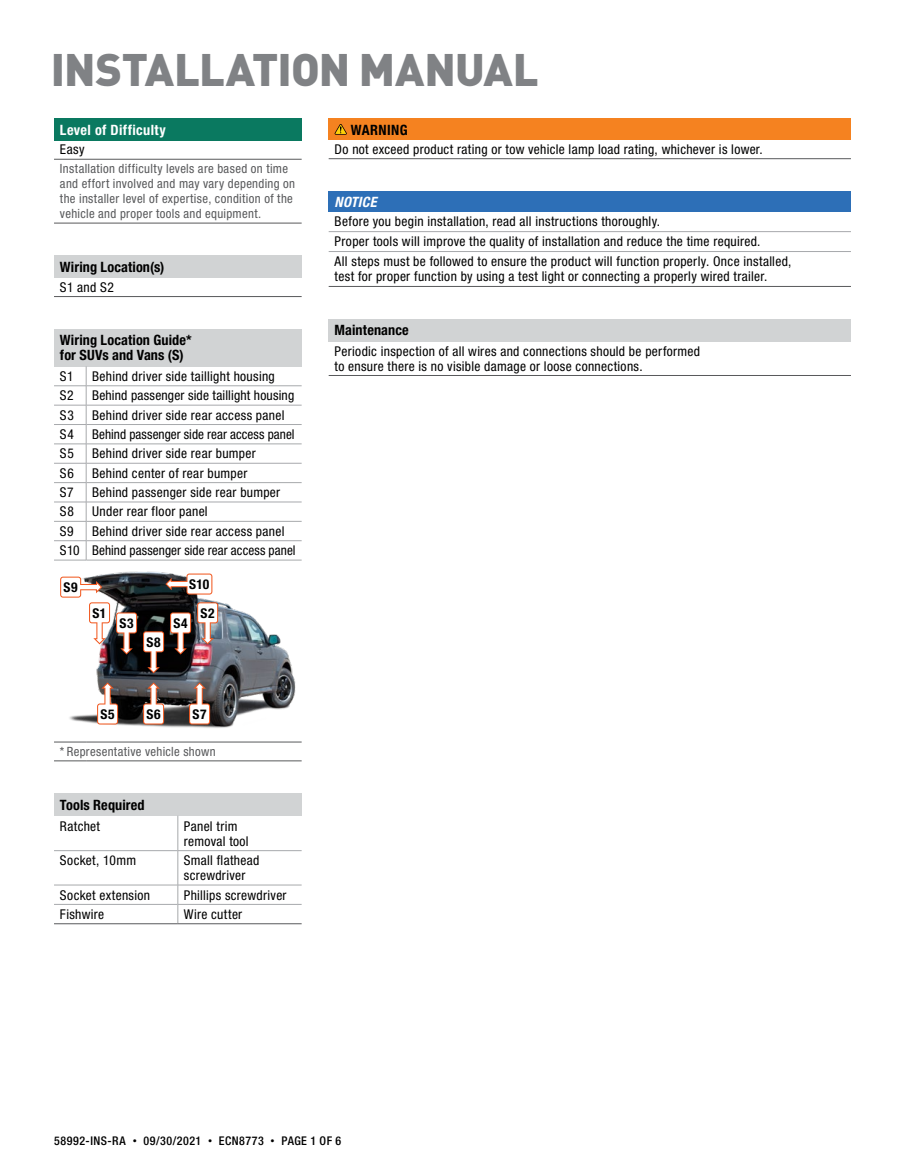
<style>
.page{position:relative;width:905px;height:1175px;background:#fff}
.page>*{position:absolute;margin:0;border:0;box-sizing:border-box;transform-origin:0 0}
.t1{font:900 45px "DINOT";letter-spacing:-.02em;color:#808285}
.t2{font:700 condensed 14.25px/15px "Helvetica Neue LT Std";letter-spacing:.01em;color:#000}
.t3{font:700 condensed 14.25px "Helvetica Neue LT Std";letter-spacing:.03em;color:#fff}
.t4{font:italic 700 condensed 14.25px "Helvetica Neue LT Std";letter-spacing:.025em;color:#fff}
.t5{font:condensed 13.5px/15px "Helvetica Neue LT Std";letter-spacing:.025em;color:#000}
.t6{font:condensed 13.5px "Helvetica Neue LT Std";letter-spacing:.005em;color:#000}
.t7{font:700 condensed 13.5px "Helvetica Neue LT Std";letter-spacing:.04em;color:#000}
.t8{font:condensed 12.75px/15px "Helvetica Neue LT Std";letter-spacing:.025em;color:#58595b}
.t9{font:500 condensed 12px "Helvetica Neue LT Std";letter-spacing:.045em;color:#000}
.s1{font-family:"DINOT";font-weight:400;font-stretch:normal;font-size:9px}
</style>
<div class="page">
<div style="left:54px;top:329px;width:248px;height:37px;background:#d1d3d4"></div>
<hr style="left:54px;top:385px;width:32px;height:1px;background:#a7a9ac">
<hr style="left:86px;top:385px;width:216px;height:1px;background:#a7a9ac">
<hr style="left:54px;top:405px;width:32px;height:1px;background:#a7a9ac">
<hr style="left:86px;top:405px;width:216px;height:1px;background:#a7a9ac">
<hr style="left:54px;top:424px;width:32px;height:1px;background:#a7a9ac">
<hr style="left:86px;top:424px;width:216px;height:1px;background:#a7a9ac">
<hr style="left:54px;top:443px;width:32px;height:1px;background:#a7a9ac">
<hr style="left:86px;top:443px;width:216px;height:1px;background:#a7a9ac">
<hr style="left:54px;top:463px;width:32px;height:1px;background:#a7a9ac">
<hr style="left:86px;top:463px;width:216px;height:1px;background:#a7a9ac">
<hr style="left:54px;top:482px;width:32px;height:1px;background:#a7a9ac">
<hr style="left:86px;top:482px;width:216px;height:1px;background:#a7a9ac">
<hr style="left:54px;top:502px;width:32px;height:1px;background:#a7a9ac">
<hr style="left:86px;top:502px;width:216px;height:1px;background:#a7a9ac">
<hr style="left:54px;top:521px;width:32px;height:1px;background:#a7a9ac">
<hr style="left:86px;top:521px;width:216px;height:1px;background:#a7a9ac">
<hr style="left:54px;top:540px;width:32px;height:1px;background:#a7a9ac">
<hr style="left:86px;top:540px;width:216px;height:1px;background:#a7a9ac">
<svg style="left:86px;top:366px;width:1px;height:194px"></svg>
<hr style="left:54px;top:560px;width:32px;height:1px;background:#a7a9ac">
<hr style="left:86px;top:560px;width:216px;height:1px;background:#a7a9ac">
<hr style="left:54px;top:741px;width:32px;height:1px;background:#58595b">
<hr style="left:86px;top:741px;width:216px;height:1px;background:#58595b">
<hr style="left:54px;top:760px;width:32px;height:1px;background:#58595b">
<hr style="left:86px;top:760px;width:216px;height:1px;background:#58595b">
<img style="left:69px;top:571px;width:226px;height:157px">
<svg style="left:165px;top:573px;width:47px;height:21px"></svg>
<svg style="left:97px;top:682px;width:21px;height:42px"></svg>
<svg style="left:143px;top:682px;width:21px;height:42px"></svg>
<svg style="left:189px;top:682px;width:21px;height:42px"></svg>
<svg style="left:60px;top:576px;width:50px;height:68px"></svg>
<svg style="left:116px;top:612px;width:21px;height:42px"></svg>
<svg style="left:143px;top:631px;width:21px;height:42px"></svg>
<svg style="left:170px;top:612px;width:21px;height:42px"></svg>
<svg style="left:197px;top:602px;width:21px;height:42px"></svg>
<div style="left:54px;top:793px;width:247px;height:22px;background:#d1d3d4"></div>
<hr style="left:177px;top:815px;width:1px;height:35px;background:#a7a9ac">
<hr style="left:54px;top:850px;width:124px;height:1px;background:#a7a9ac">
<hr style="left:178px;top:850px;width:123px;height:1px;background:#a7a9ac">
<hr style="left:177px;top:850px;width:1px;height:35px;background:#a7a9ac">
<hr style="left:54px;top:884px;width:124px;height:1px;background:#a7a9ac">
<hr style="left:178px;top:884px;width:123px;height:1px;background:#a7a9ac">
<svg style="left:177px;top:885px;width:1px;height:38px"></svg>
<hr style="left:54px;top:904px;width:124px;height:1px;background:#a7a9ac">
<hr style="left:178px;top:904px;width:123px;height:1px;background:#a7a9ac">
<hr style="left:54px;top:923px;width:124px;height:1px;background:#58595b">
<hr style="left:178px;top:923px;width:123px;height:1px;background:#58595b">
<div style="left:54px;top:256px;width:247px;height:22px;background:#d1d3d4"></div>
<hr style="left:54px;top:296px;width:247px;height:1px;background:#58595b">
<div style="left:328px;top:119px;width:522px;height:21px;background:#f58220"></div>
<hr style="left:328px;top:158px;width:522px;height:1px;background:#58595b">
<svg style="left:334px;top:124px;width:13px;height:11px"></svg>
<div style="left:328px;top:319px;width:522px;height:22px;background:#d1d3d4"></div>
<hr style="left:328px;top:375px;width:522px;height:1px;background:#58595b">
<div style="left:328px;top:191px;width:522px;height:21px;background:#2d6fb7"></div>
<hr style="left:328px;top:286px;width:522px;height:1px;background:#58595b">
<hr style="left:328px;top:231px;width:522px;height:1px;background:#a7a9ac">
<hr style="left:328px;top:251px;width:522px;height:1px;background:#a7a9ac">
<div style="left:54px;top:119px;width:248px;height:22px;background:#0a7960"></div>
<hr style="left:54px;top:159px;width:248px;height:1px;background:#58595b">
<hr style="left:54px;top:223px;width:248px;height:1px;background:#58595b">
<h1 class="t1" style="left:51px;top:34px;width:489px">INSTALLATION MANUAL</h1>
<p class="t3" style="left:60px;top:121px;width:107px">Level of Difficulty</p>
<p class="t5" style="left:60px;top:142px;width:26px">Easy</p>
<p class="t8" style="left:60px;top:161px;width:237px">Installation difficulty levels are based on time and effort involved and may vary depending on the installer level of expertise, condition of the vehicle and proper tools and equipment.</p>
<p class="t2" style="left:60px;top:259px;width:106px">Wiring Location(s)</p>
<p class="t5" style="left:60px;top:279px;width:55px">S1 and S2</p>
<p class="t2" style="left:60px;top:333px;width:133px">Wiring Location Guide* for SUVs and Vans (S)</p>
<p class="t5" style="left:60px;top:368px;width:15px">S1</p>
<p class="t5" style="left:92px;top:368px;width:184px">Behind driver side taillight housing</p>
<p class="t5" style="left:60px;top:388px;width:15px">S2</p>
<p class="t5" style="left:92px;top:388px;width:204px">Behind passenger side taillight housing</p>
<p class="t5" style="left:60px;top:407px;width:15px">S3</p>
<p class="t5" style="left:92px;top:407px;width:194px">Behind driver side rear access panel</p>
<p class="t5" style="left:60px;top:426px;width:15px">S4</p>
<p class="t6" style="left:92px;top:426px;width:204px">Behind passenger side rear access panel</p>
<p class="t5" style="left:60px;top:446px;width:15px">S5</p>
<p class="t5" style="left:92px;top:446px;width:165px">Behind driver side rear bumper</p>
<p class="t5" style="left:60px;top:465px;width:15px">S6</p>
<p class="t5" style="left:92px;top:465px;width:157px">Behind center of rear bumper</p>
<p class="t5" style="left:60px;top:485px;width:15px">S7</p>
<p class="t5" style="left:92px;top:485px;width:190px">Behind passenger side rear bumper</p>
<p class="t5" style="left:60px;top:504px;width:15px">S8</p>
<p class="t5" style="left:92px;top:504px;width:117px">Under rear floor panel</p>
<p class="t5" style="left:60px;top:523px;width:15px">S9</p>
<p class="t5" style="left:60px;top:521px;width:237px;line-height:19.4px;text-indent:32px">Behind driver side rear access panel<br>S10 Behind passenger side rear access panel</p>
<p class="t7" style="left:64px;top:579px;width:16px">S9</p>
<p class="t7" style="left:189px;top:576px;width:22px">S10</p>
<p class="t7" style="left:93px;top:604px;width:15px">S1</p>
<p class="t7" style="left:119px;top:614px;width:16px">S3</p>
<p class="t7" style="left:146px;top:633px;width:16px">S8</p>
<p class="t7" style="left:173px;top:614px;width:16px">S4</p>
<p class="t7" style="left:201px;top:604px;width:15px">S2</p>
<p class="t7" style="left:100px;top:705px;width:16px">S5</p>
<p class="t7" style="left:146px;top:705px;width:16px">S6</p>
<p class="t7" style="left:193px;top:705px;width:15px">S7</p>
<p class="t8" style="left:60px;top:744px;width:157px">* Representative vehicle shown</p>
<p class="t2" style="left:60px;top:797px;width:86px">Tools Required</p>
<p class="t5" style="left:60px;top:818px;width:42px">Ratchet</p>
<p class="t5" style="left:184px;top:818px;width:66px">Panel trim removal tool</p>
<p class="t5" style="left:60px;top:852px;width:78px">Socket, 10mm</p>
<p class="t5" style="left:184px;top:852px;width:77px">Small flathead screwdriver</p>
<p class="t5" style="left:60px;top:887px;width:92px">Socket extension</p>
<p class="t5" style="left:184px;top:887px;width:104px">Phillips screwdriver</p>
<p class="t5" style="left:60px;top:906px;width:46px">Fishwire</p>
<p class="t5" style="left:184px;top:906px;width:60px">Wire cutter</p>
<p class="t2" style="left:351px;top:122px;width:58px">WARNING</p>
<p class="t5" style="left:334px;top:141px;width:430px">Do not exceed product rating or tow vehicle lamp load rating, whichever is lower.</p>
<p class="t4" style="left:334px;top:193px;width:43px">NOTICE</p>
<p class="t5" style="left:334px;top:211px;width:458px;line-height:20px">Before you begin installation, read all instructions thoroughly.<br>Proper tools will improve the quality of installation and reduce the time required.<br>All steps must be followed to ensure the product will function properly. Once installed,</p>
<p class="t5" style="left:334px;top:269px;width:434px">test for proper function by using a test light or connecting a properly wired trailer.</p>
<p class="t2" style="left:334px;top:322px;width:76px">Maintenance</p>
<p class="t5" style="left:334px;top:343px;width:367px">Periodic inspection of all wires and connections should be performed to ensure there is no visible damage or loose connections.</p>
<p class="t9" style="left:54px;top:1133px;width:289px">58992-INS-RA <span class="s1">•</span> 09/30/2021 <span class="s1">•</span> ECN8773 <span class="s1">•</span> PAGE 1 OF 6</p>
</div>
